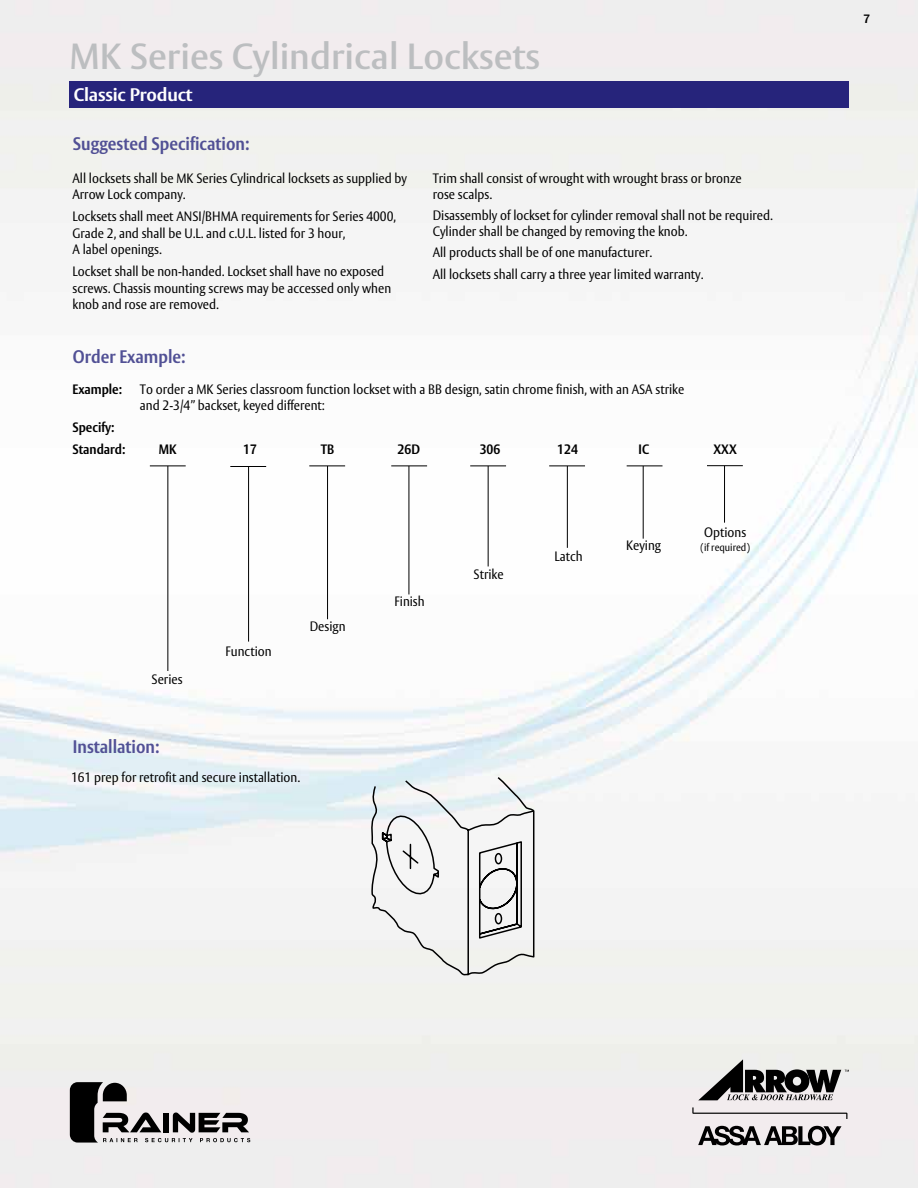
<style>
.page{position:relative;width:918px;height:1188px;background:#fff}
.page>*{position:absolute;margin:0;border:0;box-sizing:border-box;transform-origin:0 0}
.t1{font:600 36px "Vesta";color:#bcbec0}
.t2{font:700 18px "Vesta";color:#515095;scale:.9 1}
.t3{font:700 18px "Vesta";letter-spacing:-.01em;color:#fff}
.t4{font:13.5px/16.5px "Vesta";color:#000;scale:.9 1}
.t5{font:700 13.5px/21.9px "Vesta";color:#000;scale:.9 1}
.t6{font:700 12px "Vesta";color:#000}
.t7{font:10.5px "Vesta";color:#000;scale:.9 1}
</style>
<div class="page">
<img style="left:0;top:0;width:918px;height:1188px">
<svg style="left:692px;top:1107px;width:156px;height:12px;background:#d8d2d4"></svg>
<svg style="left:698px;top:1126px;width:144px;height:20px;background:#777576"></svg>
<svg style="left:698px;top:1059px;width:151px;height:41px;background:#8a8989"></svg>
<div style="left:69px;top:81px;width:779px;height:27px;background:#26247b"></div>
<hr style="left:150px;top:466px;width:36px;height:1px;background:#000">
<hr style="left:230px;top:466px;width:36px;height:1px;background:#000">
<hr style="left:391px;top:466px;width:36px;height:1px;background:#000">
<hr style="left:470px;top:466px;width:36px;height:1px;background:#000">
<hr style="left:549px;top:466px;width:36px;height:1px;background:#000">
<hr style="left:627px;top:466px;width:36px;height:1px;background:#000">
<hr style="left:167px;top:466px;width:1px;height:205px;background:#000">
<hr style="left:248px;top:467px;width:1px;height:175px;background:#000">
<hr style="left:309px;top:466px;width:36px;height:1px;background:#000">
<hr style="left:327px;top:466px;width:1px;height:153px;background:#000">
<hr style="left:409px;top:466px;width:1px;height:128px;background:#000">
<hr style="left:488px;top:466px;width:1px;height:100px;background:#000">
<hr style="left:567px;top:466px;width:1px;height:82px;background:#000">
<hr style="left:643px;top:466px;width:1px;height:73px;background:#000">
<svg style="left:371px;top:777px;width:163px;height:198px"></svg>
<hr style="left:707px;top:465px;width:36px;height:1px;background:#000">
<hr style="left:724px;top:466px;width:1px;height:57px;background:#000">
<svg style="left:70px;top:1082px;width:180px;height:61px;background:#9e9b9c"></svg>
<h1 class="t1" style="left:69px;top:35px;width:472px">MK Series Cylindrical Locksets</h1>
<h2 class="t3" style="left:74px;top:85px;width:120px">Classic Product</h2>
<h2 class="t2" style="left:73px;top:133px;width:198px">Suggested Specification:</h2>
<p class="t4" style="left:72px;top:170px;width:373px">All locksets shall be MK Series Cylindrical locksets as supplied by<br>Arrow Lock company.</p>
<p class="t4" style="left:72px;top:208px;width:361px">Locksets shall meet ANSI/BHMA requirements for Series 4000,<br>Grade 2, and shall be U.L. and c.U.L. listed for 3 hour,<br>A label openings.</p>
<p class="t4" style="left:72px;top:263px;width:356px">Lockset shall be non-handed. Lockset shall have no exposed screws. Chassis mounting screws may be accessed only when knob and rose are removed.</p>
<h2 class="t2" style="left:73px;top:346px;width:127px">Order Example:</h2>
<p class="t4" style="left:433px;top:170px;width:345px;line-height:15.9px">Trim shall consist of wrought with wrought brass or bronze rose scalps.</p>
<p class="t4" style="left:433px;top:207px;width:379px;line-height:15.9px">Disassembly of lockset for cylinder removal shall not be required.<br>Cylinder shall be changed by removing the knob.</p>
<p class="t4" style="left:433px;top:242px;width:302px;line-height:21.3px">All products shall be of one manufacturer.<br>All locksets shall carry a three year limited warranty.</p>
<p class="t5" style="left:72px;top:378px;width:57px">Example:</p>
<p class="t4" style="left:140px;top:381px;width:606px">To order a MK Series classroom function lockset with a BB design, satin chrome finish, with an ASA strike and 2-3/4” backset, keyed different:</p>
<p class="t5" style="left:72px;top:416px;width:60px">Specify:<br>Standard:</p>
<p class="t5" style="left:159px;top:438px;width:21px">MK</p>
<p class="t5" style="left:243px;top:438px;width:17px">17</p>
<p class="t5" style="left:321px;top:438px;width:16px">TB</p>
<p class="t5" style="left:398px;top:438px;width:26px">26D</p>
<p class="t5" style="left:480px;top:438px;width:24px">306</p>
<p class="t5" style="left:557px;top:438px;width:24px">124</p>
<p class="t5" style="left:639px;top:438px;width:13px">IC</p>
<p class="t5" style="left:714px;top:438px;width:27px">XXX</p>
<p class="t4" style="left:152px;top:671px;width:36px">Series</p>
<p class="t4" style="left:226px;top:643px;width:53px">Function</p>
<p class="t4" style="left:310px;top:618px;width:41px">Design</p>
<h2 class="t2" style="left:73px;top:736px;width:98px">Installation:</h2>
<p class="t4" style="left:71px;top:769px;width:256px">161 prep for retrofit and secure installation.</p>
<p class="t4" style="left:395px;top:593px;width:35px">Finish</p>
<p class="t4" style="left:474px;top:566px;width:35px">Strike</p>
<p class="t4" style="left:555px;top:548px;width:33px">Latch</p>
<p class="t4" style="left:626px;top:537px;width:40px">Keying</p>
<p class="t4" style="left:704px;top:524px;width:48px">Options</p>
<p class="t7" style="left:700px;top:541px;width:57px">(if required)</p>
<p class="t6" style="left:863px;top:11px;width:8px">7</p>
</div>
